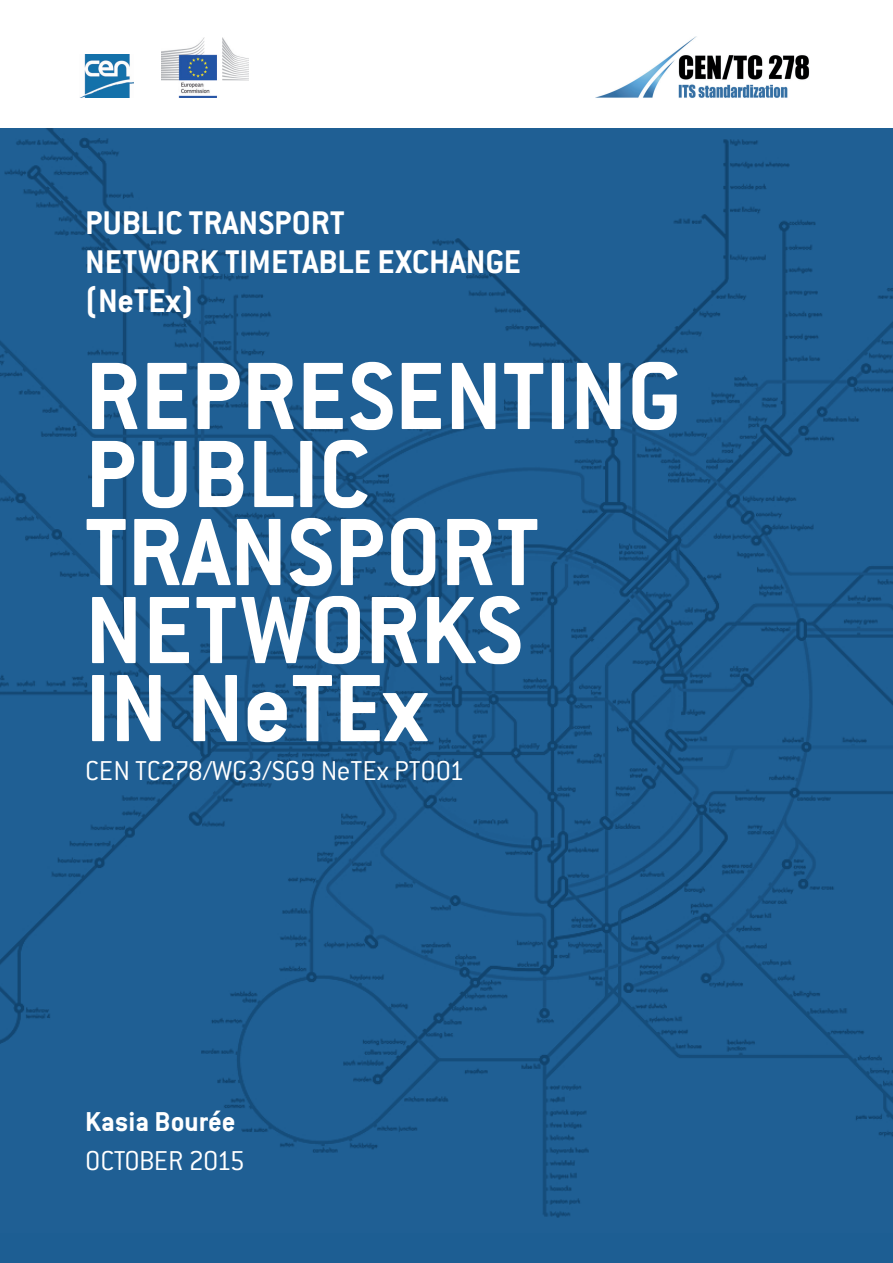
<style>
.page{position:relative;width:893px;height:1263px;background:#1d5e93}
.page>*{position:absolute;margin:0;border:0;box-sizing:border-box;transform-origin:0 0}
.t1{font:700 105px/78px "Conduit ITC";color:#fff}
.t2{font:700 36px/39px "Conduit ITC";color:#fff}
.t3{font:300 30px "Conduit ITC";color:#fff}
.t4{font:700 30px "Conduit ITC";color:#fff}
.t5{font:300 30px "Conduit ITC";letter-spacing:-.03em;color:#fff}
</style>
<div class="page">
<img style="left:0;top:128px;width:893px;height:1090px">
<div style="left:0;top:0;width:893px;height:128px;background:#fff"></div>
<img style="left:79px;top:55px;width:54px;height:43px">
<img style="left:162px;top:37px;width:87px;height:61px">
<img style="left:595px;top:37px;width:214px;height:61px">
<p class="t2" style="left:85px;top:203px;width:438px">PUBLIC TRANSPORT<br>NETWORK TIMETABLE EXCHANGE (NeTEx)</p>
<h1 class="t1" style="left:85px;top:355px;width:599px">REPRESENTING<br>PUBLIC<br>TRANSPORT<br>NETWORKS<br>IN NeTEx</h1>
<p class="t3" style="left:85px;top:754px;width:381px">CEN TC278/WG3/SG9 NeTEx PT001</p>
<p class="t4" style="left:85px;top:1104px;width:152px">Kasia Bourée</p>
<p class="t5" style="left:85px;top:1144px;width:161px">OCTOBER 2015</p>
</div>
